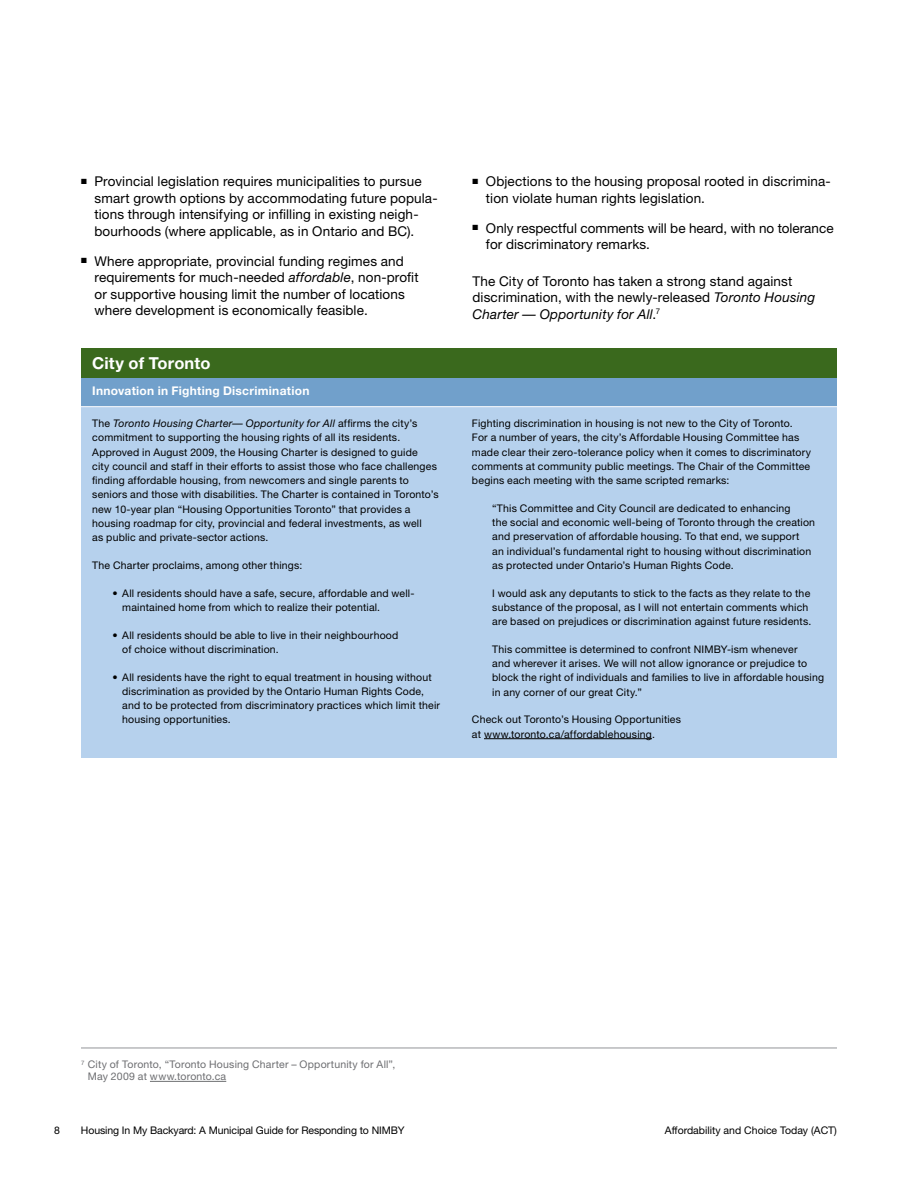
<style>
.page{position:relative;width:918px;height:1188px;background:#fff}
.page>*{position:absolute;margin:0;border:0;box-sizing:border-box;transform-origin:0 0}
.t1{font:700 16.5px "Helvetica Neue";letter-spacing:.01em;color:#fff}
.t2{font:13.5px/16.5px "Helvetica Neue";letter-spacing:.01em;color:#000}
.t3{font:700 12px "Helvetica Neue";letter-spacing:.02em;color:#fff}
.t4{font:10.5px/14.2px "Helvetica Neue";letter-spacing:.015em;color:#000}
.t5{font:10.5px/12px "Helvetica Neue";letter-spacing:.02em;color:#6d6e71}
.t6{font:10.5px "Helvetica Neue";letter-spacing:-.01em;color:#000}
.s1{font-style:italic}
</style>
<div class="page">
<hr style="left:150px;top:1081px;width:76px;height:1px;background:#6d6e71">
<hr style="left:81px;top:1048px;width:756px;height:1px;background:#939598">
<div style="left:81px;top:407px;width:756px;height:351px;background:#b6d1ed"></div>
<div style="left:81px;top:378px;width:756px;height:29px;background:#71a0cb"></div>
<hr style="left:484px;top:738px;width:168px;height:1px;background:#000">
<hr style="left:81px;top:406px;width:756px;height:1px;background:#fff">
<div style="left:81px;top:348px;width:756px;height:30px;background:#3a691d"></div>
<p class="t2" style="left:94px;top:173px;width:345px;text-indent:-13px">■ Provincial legislation requires municipalities to pursue smart growth options by accommodating future popula&shy;tions through intensifying or infilling in existing neigh&shy;bourhoods (where applicable, as in Ontario and BC).</p>
<p class="t2" style="left:94px;top:252px;width:326px;text-indent:-13px">■ Where appropriate, provincial funding regimes and requirements for much-needed <span class="s1">affordable</span>, non-profit or supportive housing limit the number of locations where development is economically feasible.</p>
<h1 class="t1" style="left:92px;top:353px;width:120px">City of Toronto</h1>
<p class="t3" style="left:92px;top:384px;width:219px">Innovation in Fighting Discrimination</p>
<p class="t4" style="left:92px;top:416px;width:348px">The <span class="s1">Toronto Housing Charter— Opportunity for All</span> affirms the city’s commitment to supporting the housing rights of all its residents.<br>Approved in August 2009, the Housing Charter is designed to guide<br>city council and staff in their efforts to assist those who face challenges finding affordable housing, from newcomers and single parents to seniors and those with disabilities. The Charter is contained in Toronto’s new 10-year plan “Housing Opportunities Toronto” that provides a housing roadmap for city, provincial and federal investments, as well<br>as public and private-sector actions.</p>
<p class="t4" style="left:92px;top:558px;width:212px">The Charter proclaims, among other things:</p>
<p class="t4" style="left:122px;top:586px;width:294px;text-indent:-10px">• All residents should have a safe, secure, affordable and well&shy;maintained home from which to realize their potential.</p>
<p class="t4" style="left:122px;top:628px;width:278px;text-indent:-10px">• All residents should be able to live in their neighbourhood of choice without discrimination.</p>
<p class="t4" style="left:122px;top:670px;width:319px;text-indent:-10px">• All residents have the right to equal treatment in housing without discrimination as provided by the Ontario Human Rights Code, and to be protected from discriminatory practices which limit their housing opportunities.</p>
<p class="t2" style="left:486px;top:173px;width:346px;text-indent:-13px">■ Objections to the housing proposal rooted in discrimina&shy;tion violate human rights legislation.</p>
<p class="t2" style="left:486px;top:219px;width:349px;text-indent:-13px">■ Only respectful comments will be heard, with no tolerance for discriminatory remarks.</p>
<p class="t2" style="left:472px;top:273px;width:344px">The City of Toronto has taken a strong stand against discrimination, with the newly-released <span class="s1">Toronto Housing<br>Charter — Opportunity for All</span>.<sup>7</sup></p>
<p class="t4" style="left:472px;top:416px;width:341px">Fighting discrimination in housing is not new to the City of Toronto.<br>For a number of years, the city’s Affordable Housing Committee has made clear their zero-tolerance policy when it comes to discriminatory comments at community public meetings. The Chair of the Committee begins each meeting with the same scripted remarks:</p>
<p class="t4" style="left:492px;top:501px;width:324px">“This Committee and City Council are dedicated to enhancing<br>the social and economic well-being of Toronto through the creation and preservation of affordable housing. To that end, we support<br>an individual’s fundamental right to housing without discrimination as protected under Ontario’s Human Rights Code.</p>
<p class="t4" style="left:492px;top:586px;width:321px">I would ask any deputants to stick to the facts as they relate to the substance of the proposal, as I will not entertain comments which are based on prejudices or discrimination against future residents.</p>
<p class="t4" style="left:492px;top:642px;width:333px">This committee is determined to confront NIMBY-ism whenever<br>and wherever it arises. We will not allow ignorance or prejudice to block the right of individuals and families to live in affordable housing in any corner of our great City.”</p>
<p class="t4" style="left:472px;top:712px;width:211px">Check out Toronto’s Housing Opportunities at www.toronto.ca/affordablehousing.</p>
<p class="t5" style="left:88px;top:1058px;width:309px;text-indent:-7px"><sup>7</sup> City of Toronto, “Toronto Housing Charter – Opportunity for All”,<br>May 2009 at www.toronto.ca</p>
<p class="t4" style="left:54px;top:1123px;width:7px">8</p>
<p class="t6" style="left:81px;top:1124px;width:325px">Housing In My Backyard: A Municipal Guide for Responding to NIMBY</p>
<p class="t4" style="left:665px;top:1123px;width:174px">Affordability and Choice Today (ACT)</p>
</div>
